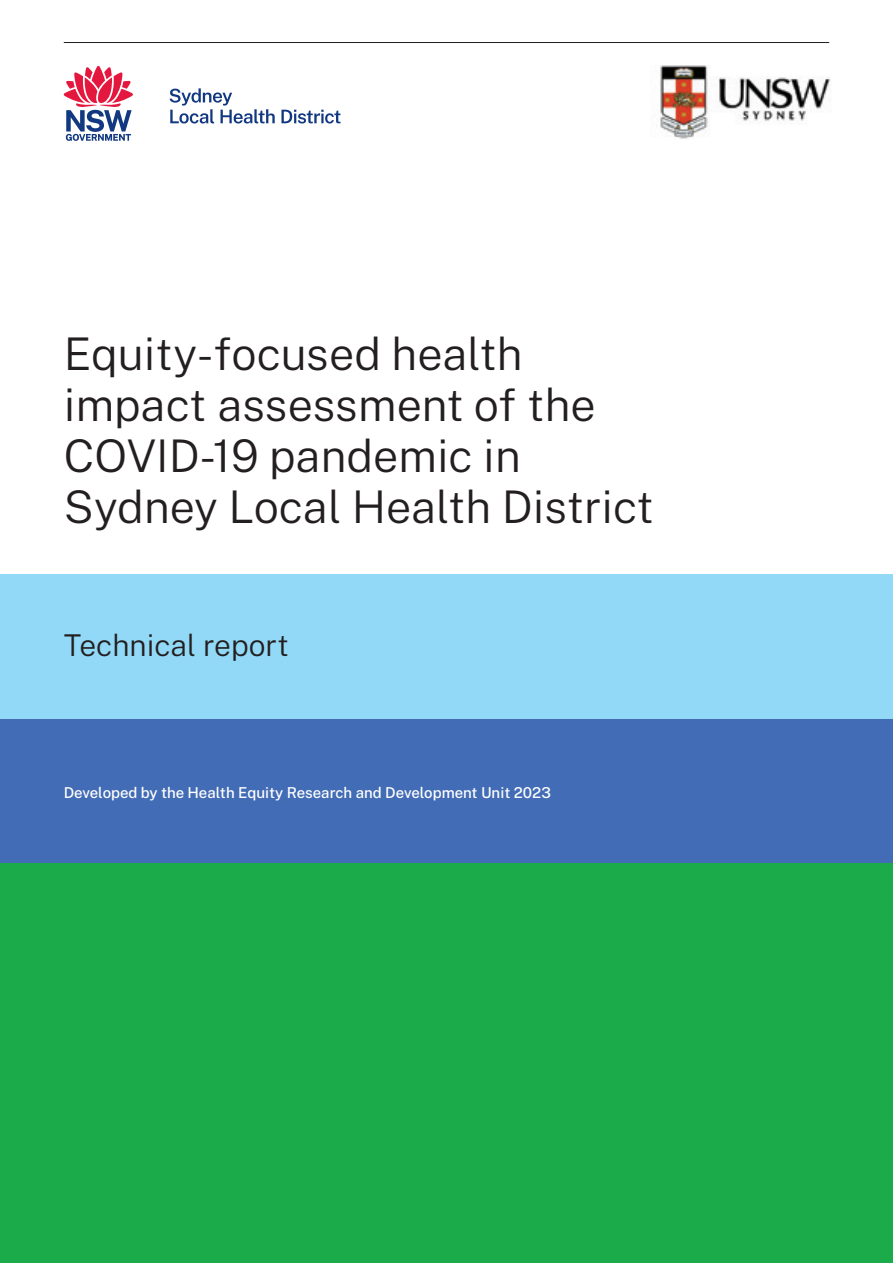
<style>
.page{position:relative;width:893px;height:1263px;background:#fff}
.page>*{position:absolute;margin:0;border:0;box-sizing:border-box;transform-origin:0 0}
.Title_2{font:300 45px/51px "Public Sans";color:#231f20}
.Subtitle{font:300 30px "Public Sans";color:#231f20}
.Subsubtitle{font:500 15px "Public Sans";color:#fff}
</style>
<div class="page">
<div style="left:0;top:719px;width:893px;height:544px;background:#1cab4a"></div>
<div style="left:0;top:719px;width:893px;height:144px;background:#426cb5"></div>
<div style="left:0;top:574px;width:893px;height:145px;background:#92d9f7"></div>
<hr style="left:64px;top:42px;width:765px;height:1px;background:#231f20">
<img style="left:656px;top:66px;width:175px;height:73px">
<svg style="left:64px;top:66px;width:69px;height:75px"></svg>
<svg style="left:170px;top:88px;width:105px;height:35px"></svg>
<svg style="left:281px;top:110px;width:60px;height:13px"></svg>
<p class="Title_2" style="left:64px;top:325px;width:592px">Equity-focused health impact assessment of the<br>COVID-19 pandemic in<br>Sydney Local Health District</p>
<p class="Subtitle" style="left:64px;top:623px;width:227px">Technical report</p>
<p class="Subsubtitle" style="left:64px;top:782px;width:489px">Developed by the Health Equity Research and Development Unit 2023</p>
</div>
